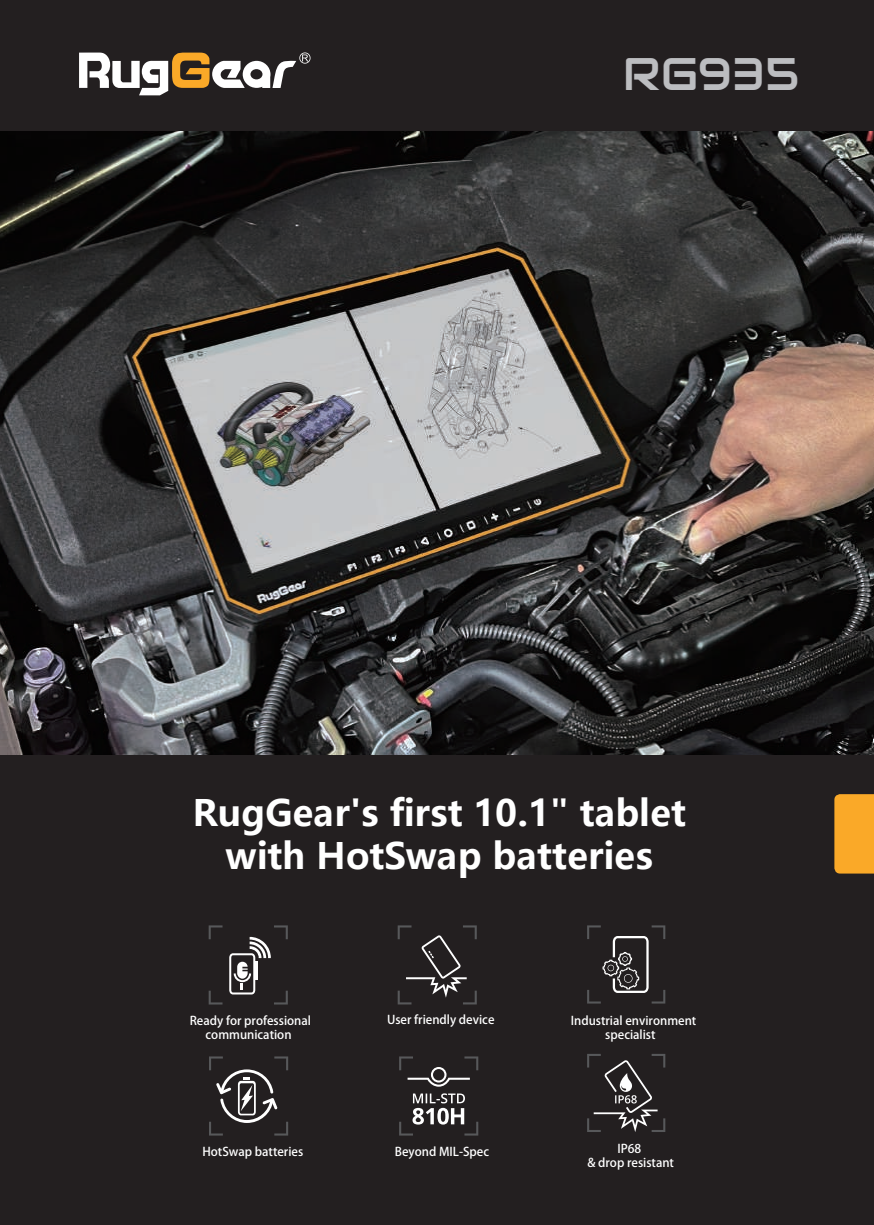
<style>
.page{position:relative;width:874px;height:1225px;background:#fff}
.page>*{position:absolute;margin:0;border:0;box-sizing:border-box;transform-origin:0 0}
.t1{font:45.6px "Audiowide";color:#bcbdc0}
.t2{font:700 36px/43.2px "Microsoft Ya Hei";color:#fff;text-align:center}
.t3{font:12px/14.4px "Open Sans G Bpc EUC H";color:#fff;text-align:center}
</style>
<div class="page">
<img style="left:0;top:131px;width:873px;height:625px">
<div style="left:0;top:756px;width:873px;height:469px;background:#231f20"></div>
<div style="left:0;top:0;width:873px;height:131px;background:#231f20"></div>
<svg style="left:79px;top:52px;width:231px;height:43px"></svg>
<svg style="left:208px;top:925px;width:14px;height:14px"></svg>
<svg style="left:208px;top:990px;width:14px;height:14px"></svg>
<svg style="left:229px;top:925px;width:59px;height:79px"></svg>
<svg style="left:209px;top:1056px;width:79px;height:79px"></svg>
<svg style="left:399px;top:1056px;width:79px;height:30px"></svg>
<svg style="left:399px;top:1093px;width:79px;height:42px"></svg>
<svg style="left:397px;top:925px;width:79px;height:79px"></svg>
<svg style="left:587px;top:925px;width:78px;height:78px"></svg>
<svg style="left:587px;top:1054px;width:78px;height:78px"></svg>
<div style="left:834px;top:794px;width:39px;height:79px;background:#faa928"></div>
<h1 class="t1" style="left:622px;top:45px;width:178px">RG935</h1>
<h2 class="t2" style="left:192px;top:790px;width:495px">RugGear's first 10.1" tablet with HotSwap batteries</h2>
<p class="t3" style="left:190px;top:1013px;width:123px">Ready for professional communication</p>
<p class="t3" style="left:387px;top:1012px;width:109px">User friendly device</p>
<p class="t3" style="left:570px;top:1013px;width:127px">Industrial environment specialist</p>
<p class="t3" style="left:202px;top:1144px;width:102px">HotSwap batteries</p>
<p class="t3" style="left:394px;top:1144px;width:96px">Beyond MIL-Spec</p>
<p class="t3" style="left:587px;top:1141px;width:88px">IP68<br>&amp; drop resistant</p>
</div>
